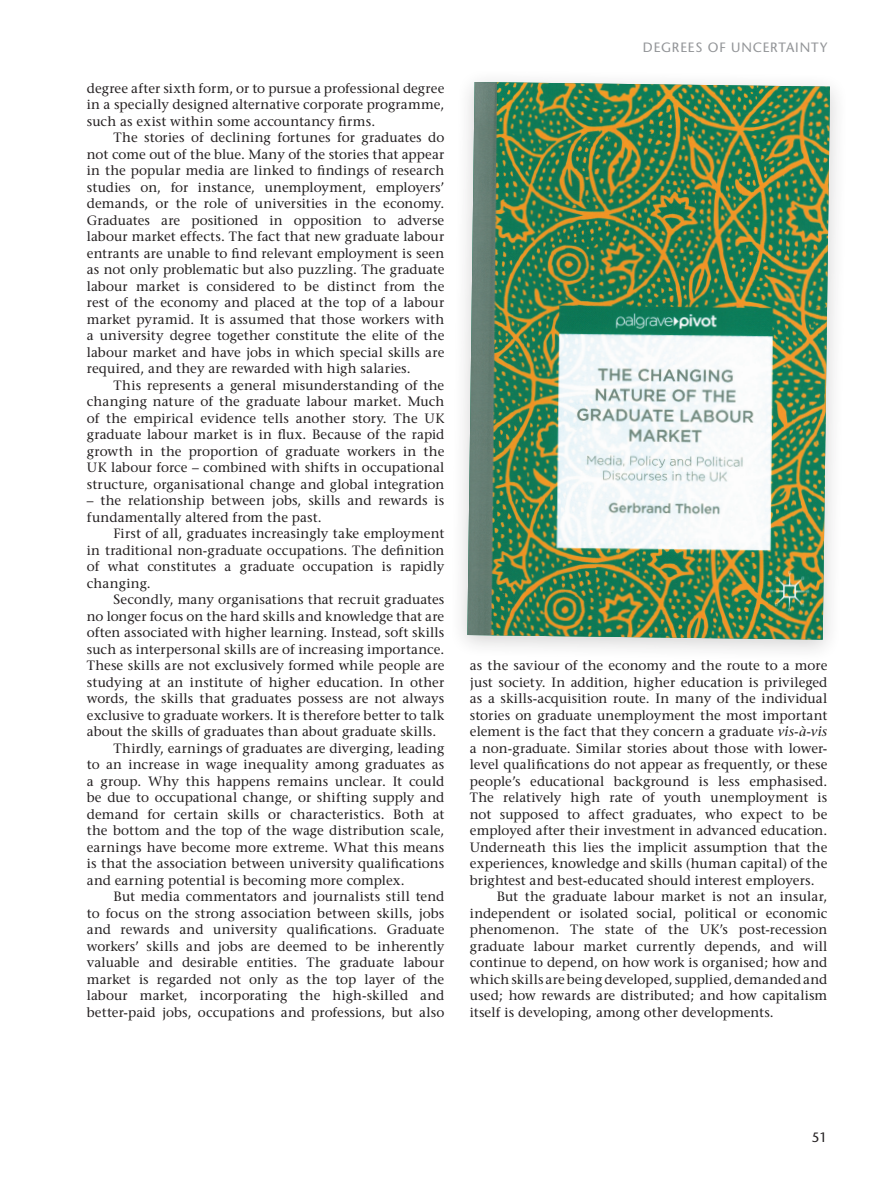
<style>
.page{position:relative;width:893px;height:1190px;background:#fff}
.page>*{position:absolute;margin:0;border:0;box-sizing:border-box;transform-origin:0 0}
.t1{font:13.5px/16.5px "Stone Serif";letter-spacing:.005em;color:#231f20;text-align:justify}
.t2{font:13.5px "Stone Sans";color:#939598}
.t3{font:13.5px "Stone Sans";color:#231f20}
.s1{font-style:italic}
</style>
<div class="page">
<div style="left:448px;top:68px;width:400px;height:594px;background:#231f20;opacity:.2"></div>
<img style="left:467px;top:82px;width:362px;height:558px">
<p class="t1" style="left:87px;top:80px;width:359px">degree after sixth form, or to pursue a professional degree in a specially designed alternative corporate programme, such as exist within some accountancy firms.</p>
<p class="t1" style="left:87px;top:129px;width:359px;text-indent:27px">The stories of declining fortunes for graduates do not come out of the blue. Many of the stories that appear in the popular media are linked to findings of research studies on, for instance, unemployment, employers’ demands, or the role of universities in the economy.<br>Graduates are positioned in opposition to adverse labour market effects. The fact that new graduate labour entrants are unable to find relevant employment is seen as not only problematic but also puzzling. The graduate labour market is considered to be distinct from the rest of the economy and placed at the top of a labour market pyramid. It is assumed that those workers with a university degree together constitute the elite of the labour market and have jobs in which special skills are required, and they are rewarded with high salaries.</p>
<p class="t1" style="left:87px;top:377px;width:359px;text-indent:27px">This represents a general misunderstanding of the changing nature of the graduate labour market. Much of the empirical evidence tells another story. The UK graduate labour market is in flux. Because of the rapid growth in the proportion of graduate workers in the UK labour force – combined with shifts in occupational structure, organisational change and global integration</p>
<p class="t1" style="left:87px;top:492px;width:359px">– the relationship between jobs, skills and rewards is fundamentally altered from the past.</p>
<p class="t1" style="left:87px;top:525px;width:359px;text-indent:27px">First of all, graduates increasingly take employment in traditional non-graduate occupations. The definition of what constitutes a graduate occupation is rapidly changing.</p>
<p class="t1" style="left:114px;top:591px;width:332px">Secondly, many organisations that recruit graduates</p>
<p class="t1" style="left:87px;top:608px;width:359px">no longer focus on the hard skills and knowledge that are</p>
<p class="t1" style="left:87px;top:624px;width:359px">often associated with higher learning. Instead, soft skills</p>
<p class="t1" style="left:87px;top:641px;width:359px">such as interpersonal skills are of increasing importance.</p>
<p class="t1" style="left:87px;top:657px;width:359px">These skills are not exclusively formed while people are</p>
<p class="t1" style="left:87px;top:674px;width:359px">studying at an institute of higher education. In other</p>
<p class="t1" style="left:87px;top:690px;width:359px">words, the skills that graduates possess are not always</p>
<p class="t1" style="left:87px;top:707px;width:359px">exclusive to graduate workers. It is therefore better to talk</p>
<p class="t1" style="left:87px;top:723px;width:351px">about the skills of graduates than about graduate skills.</p>
<p class="t1" style="left:114px;top:740px;width:332px">Thirdly, earnings of graduates are diverging, leading</p>
<p class="t1" style="left:87px;top:756px;width:359px">to an increase in wage inequality among graduates as</p>
<p class="t1" style="left:87px;top:773px;width:359px">a group. Why this happens remains unclear. It could</p>
<p class="t1" style="left:87px;top:789px;width:359px">be due to occupational change, or shifting supply and</p>
<p class="t1" style="left:87px;top:806px;width:359px">demand for certain skills or characteristics. Both at</p>
<p class="t1" style="left:87px;top:822px;width:359px">the bottom and the top of the wage distribution scale,</p>
<p class="t1" style="left:87px;top:839px;width:359px">earnings have become more extreme. What this means</p>
<p class="t1" style="left:87px;top:855px;width:359px">is that the association between university qualifications</p>
<p class="t1" style="left:87px;top:872px;width:319px">and earning potential is becoming more complex.</p>
<p class="t1" style="left:114px;top:888px;width:332px">But media commentators and journalists still tend</p>
<p class="t1" style="left:87px;top:905px;width:359px">to focus on the strong association between skills, jobs</p>
<p class="t1" style="left:87px;top:921px;width:359px">and rewards and university qualifications. Graduate</p>
<p class="t1" style="left:87px;top:938px;width:359px">workers’ skills and jobs are deemed to be inherently</p>
<p class="t1" style="left:87px;top:954px;width:359px">valuable and desirable entities. The graduate labour</p>
<p class="t1" style="left:87px;top:971px;width:359px">market is regarded not only as the top layer of the</p>
<p class="t1" style="left:87px;top:987px;width:359px">labour market, incorporating the high-skilled and</p>
<p class="t1" style="left:87px;top:1004px;width:359px">better-paid jobs, occupations and professions, but also</p>
<p class="t2" style="left:642px;top:39px;width:20px">DEGREES</p>
<p class="t2" style="left:707px;top:39px;width:33px">OF UNCERTAINTY</p>
<p class="t1" style="left:469px;top:657px;width:359px">as the saviour of the economy and the route to a more</p>
<p class="t1" style="left:469px;top:674px;width:359px">just society. In addition, higher education is privileged</p>
<p class="t1" style="left:469px;top:690px;width:359px">as a skills-acquisition route. In many of the individual</p>
<p class="t1" style="left:469px;top:707px;width:359px">stories on graduate unemployment the most important</p>
<p class="t1" style="left:469px;top:723px;width:359px">element is the fact that they concern a graduate <span class="s1">vis-à-vis</span></p>
<p class="t1" style="left:469px;top:740px;width:359px">a non-graduate. Similar stories about those with lower-</p>
<p class="t1" style="left:469px;top:756px;width:359px">level qualifications do not appear as frequently, or these</p>
<p class="t1" style="left:469px;top:773px;width:359px">people’s educational background is less emphasised.</p>
<p class="t1" style="left:469px;top:789px;width:359px">The relatively high rate of youth unemployment is</p>
<p class="t1" style="left:469px;top:806px;width:359px">not supposed to affect graduates, who expect to be</p>
<p class="t1" style="left:469px;top:822px;width:359px">employed after their investment in advanced education.</p>
<p class="t1" style="left:469px;top:839px;width:359px">Underneath this lies the implicit assumption that the</p>
<p class="t1" style="left:469px;top:855px;width:359px">experiences, knowledge and skills (human capital) of the</p>
<p class="t1" style="left:469px;top:872px;width:346px">brightest and best-educated should interest employers.</p>
<p class="t1" style="left:496px;top:888px;width:332px">But the graduate labour market is not an insular,</p>
<p class="t1" style="left:469px;top:905px;width:359px">independent or isolated social, political or economic</p>
<p class="t1" style="left:469px;top:921px;width:359px">phenomenon. The state of the UK’s post-recession</p>
<p class="t1" style="left:469px;top:938px;width:359px">graduate labour market currently depends, and will</p>
<p class="t1" style="left:469px;top:954px;width:359px">continue to depend, on how work is organised; how and</p>
<p class="t1" style="left:469px;top:971px;width:359px">which skills are being developed, supplied, demanded and</p>
<p class="t1" style="left:469px;top:987px;width:359px">used; how rewards are distributed; and how capitalism</p>
<p class="t1" style="left:469px;top:1004px;width:305px">itself is developing, among other developments.</p>
<p class="t3" style="left:811px;top:1129px;width:17px">51</p>
</div>
